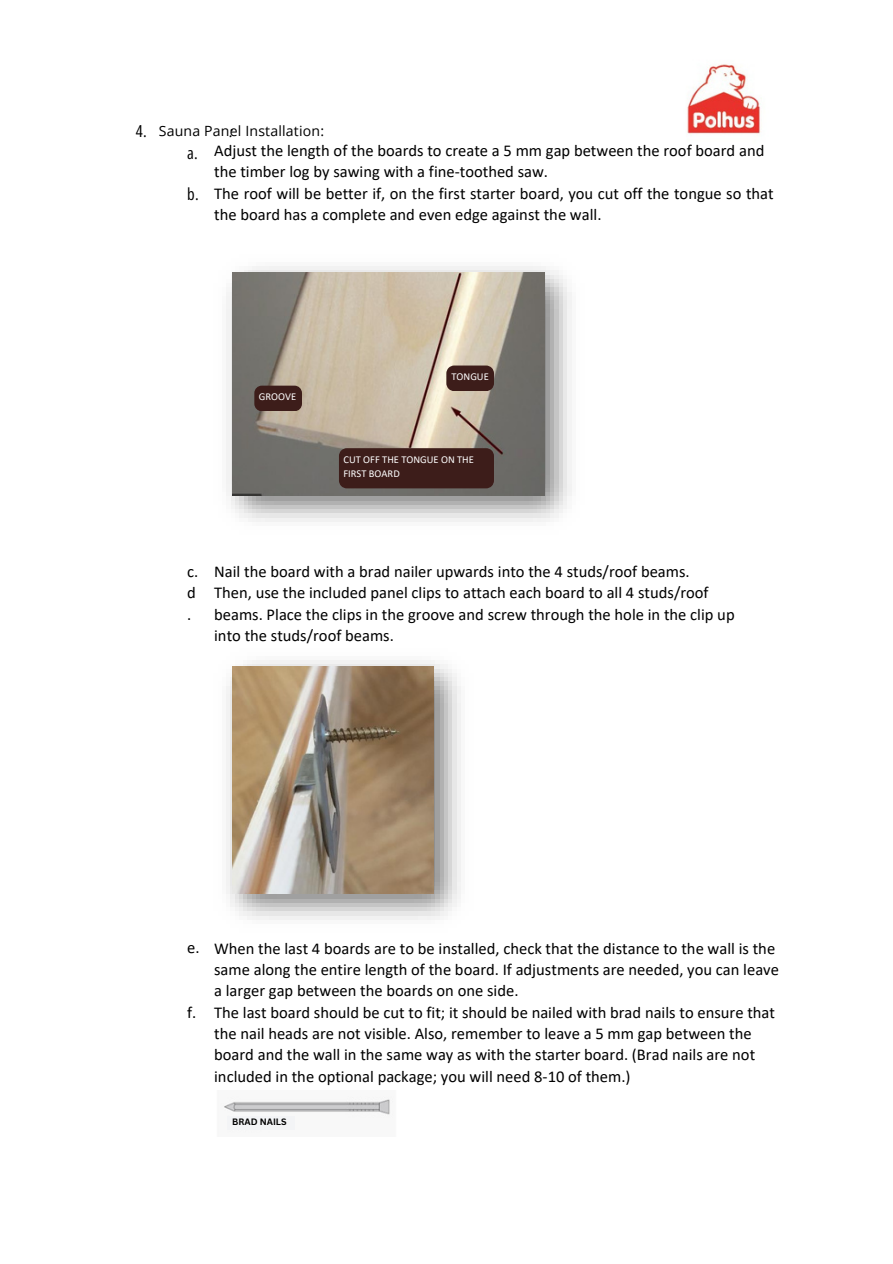
<style>
.page{position:relative;width:893px;height:1264px;background:#fff}
.page>*{position:absolute;margin:0;border:0;box-sizing:border-box;transform-origin:0 0}
.t1{font:16.5px/21.3px "Calibri";color:#000}
.t2{font:16.5px "Open Sans Condensed";color:#000}
.t3{font:italic 14.55px "Open Sans";color:#000}
.t4{font:14.1px "Open Sans";letter-spacing:.015em;color:#000}
.t5{font:10.5px/14.5px "Calibri";color:#fff}
.t6{font:700 9px "Canva Sans";color:#000}
</style>
<div class="page">
<img style="left:687px;top:64px;width:75px;height:70px">
<img style="left:226px;top:266px;width:346px;height:256px">
<img style="left:232px;top:273px;width:313px;height:222px">
<img style="left:226px;top:660px;width:235px;height:260px">
<img style="left:232px;top:666px;width:201px;height:227px">
<img style="left:223px;top:1097px;width:170px;height:33px">
<div style="left:227px;top:1116px;width:67px;height:14px;background:#f3f4f6"></div>
<div style="left:254px;top:385px;width:48px;height:26px;background:#3d1d1a;border-radius:7px"></div>
<svg style="left:446px;top:365px;width:48px;height:26px"></svg>
<div style="left:339px;top:448px;width:155px;height:40px;background:#3d1d1a"></div>
<p class="t2" style="left:136px;top:120px;width:13px">4.</p>
<p class="t4" style="left:159px;top:121px;width:167px">Sauna Panel Installation:</p>
<p class="t3" style="left:229px;top:121px;width:5px">:</p>
<p class="t1" style="left:214px;top:141px;width:551px">Adjust the length of the boards to create a 5 mm gap between the roof board and the timber log by sawing with a fine-toothed saw.</p>
<p class="t1" style="left:214px;top:184px;width:561px">The roof will be better if, on the first starter board, you cut off the tongue so that the board has a complete and even edge against the wall.</p>
<p class="t2" style="left:187px;top:142px;width:12px">a.</p>
<p class="t2" style="left:187px;top:182px;width:13px">b.</p>
<p class="t5" style="left:259px;top:390px;width:39px">GROOVE</p>
<p class="t5" style="left:451px;top:370px;width:39px">TONGUE</p>
<p class="t5" style="left:343px;top:453px;width:132px">CUT OFF THE TONGUE ON THE<br>FIRST BOARD</p>
<p class="t1" style="left:187px;top:562px;width:13px">c. d .</p>
<p class="t1" style="left:214px;top:562px;width:477px">Nail the board with a brad nailer upwards into the 4 studs/roof beams.</p>
<p class="t1" style="left:214px;top:583px;width:522px">Then, use the included panel clips to attach each board to all 4 studs/roof beams. Place the clips in the groove and screw through the hole in the clip up into the studs/roof beams.</p>
<p class="t1" style="left:187px;top:938px;width:14px">e.</p>
<p class="t1" style="left:187px;top:1003px;width:11px">f.</p>
<p class="t1" style="left:214px;top:938px;width:566px">When the last 4 boards are to be installed, check that the distance to the wall is the same along the entire length of the board. If adjustments are needed, you can leave a larger gap between the boards on one side.</p>
<p class="t1" style="left:214px;top:1002px;width:562px">The last board should be cut to fit; it should be nailed with brad nails to ensure that the nail heads are not visible. Also, remember to leave a 5 mm gap between the board and the wall in the same way as with the starter board. (Brad nails are not included in the optional package; you will need 8-10 of them.)</p>
<p class="t6" style="left:232px;top:1115px;width:56px">BRAD NAILS</p>
</div>
